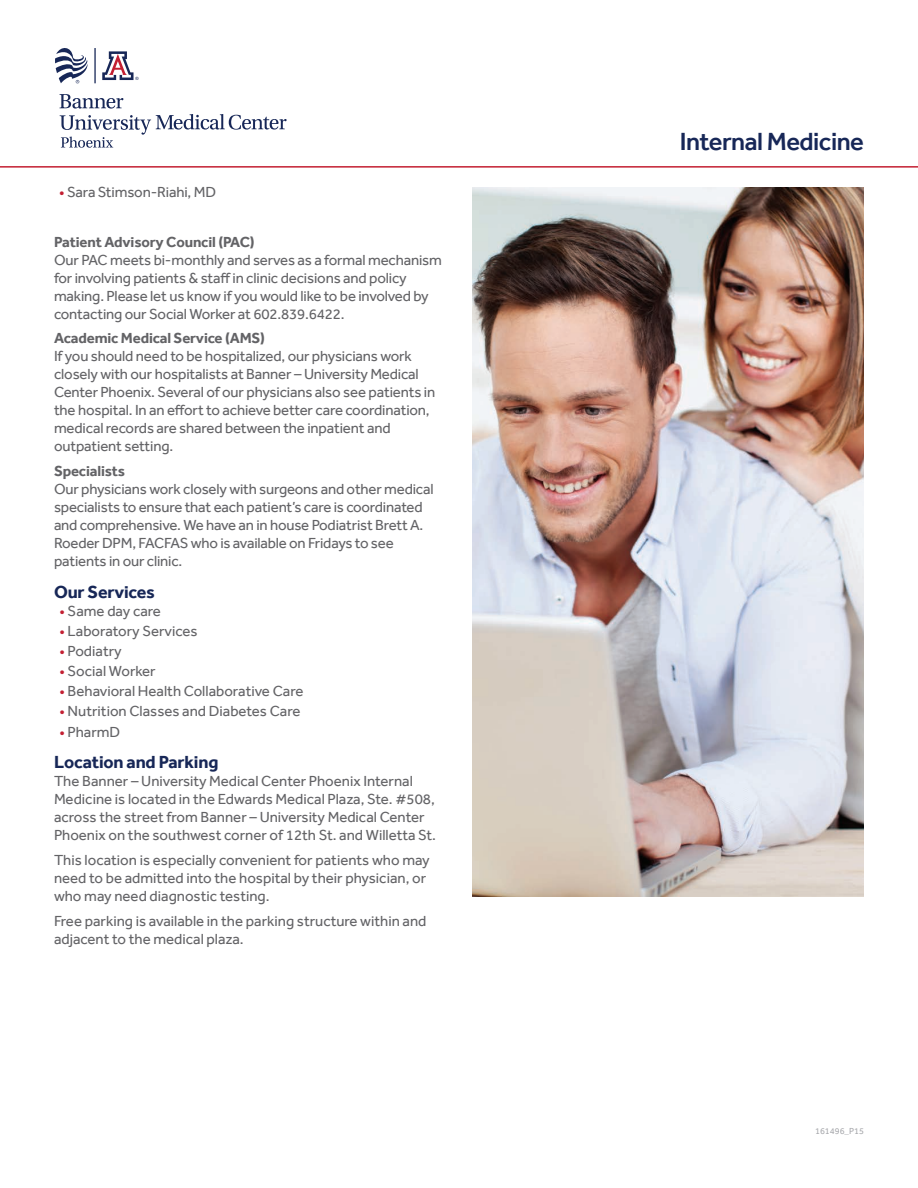
<style>
.page{position:relative;width:918px;height:1188px;background:#fff}
.page>*{position:absolute;margin:0;border:0;box-sizing:border-box;transform-origin:0 0}
.t1{font:500 25.5px "Effra";letter-spacing:-.02em;color:#172757}
.t2{font:700 18px "Effra";letter-spacing:-.01em;color:#172757}
.t3{font:15px/18px "Effra";letter-spacing:-.01em;color:#636366}
.t4{font:700 15px "Effra";letter-spacing:-.01em;color:#636366}
.t5{font:9px "Effra";color:#a8a9ad}
.s1{color:#c31f32}
</style>
<div class="page">
<hr style="left:0;top:166px;width:918px;height:2px;background:#c31f32">
<svg style="left:102px;top:51px;width:37px;height:30px"></svg>
<hr style="left:94px;top:48px;width:2px;height:35px;background:#172757">
<svg style="left:55px;top:48px;width:33px;height:35px"></svg>
<svg style="left:60px;top:94px;width:227px;height:54px"></svg>
<img style="left:472px;top:187px;width:392px;height:709px">
<p class="t3" style="left:59px;top:183px;width:158px"><span class="s1">•</span> Sara Stimson-Riahi, MD</p>
<p class="t4" style="left:54px;top:233px;width:202px">Patient Advisory Council (PAC)</p>
<p class="t3" style="left:54px;top:250px;width:390px">Our PAC meets bi-monthly and serves as a formal mechanism for involving patients &amp; staff in clinic decisions and policy making. Please let us know if you would like to be involved by contacting our Social Worker at 602.839.6422.</p>
<p class="t4" style="left:54px;top:329px;width:213px">Academic Medical Service (AMS)</p>
<p class="t3" style="left:54px;top:347px;width:383px">If you should need to be hospitalized, our physicians work closely with our hospitalists at Banner – University Medical Center Phoenix. Several of our physicians also see patients in the hospital. In an effort to achieve better care coordination, medical records are shared between the inpatient and outpatient setting.</p>
<p class="t4" style="left:54px;top:462px;width:73px">Specialists</p>
<p class="t3" style="left:54px;top:480px;width:381px">Our physicians work closely with surgeons and other medical specialists to ensure that each patient’s care is coordinated and comprehensive. We have an in house Podiatrist Brett A.<br>Roeder DPM, FACFAS who is available on Fridays to see patients in our clinic.</p>
<p class="t2" style="left:54px;top:581px;width:102px">Our Services</p>
<p class="t3" style="left:59px;top:601px;width:103px"><span class="s1">•</span> Same day care</p>
<p class="t3" style="left:59px;top:622px;width:140px"><span class="s1">•</span> Laboratory Services</p>
<p class="t3" style="left:59px;top:642px;width:64px"><span class="s1">•</span> Podiatry</p>
<p class="t3" style="left:59px;top:662px;width:98px"><span class="s1">•</span> Social Worker</p>
<p class="t3" style="left:59px;top:682px;width:246px"><span class="s1">•</span> Behavioral Health Collaborative Care</p>
<p class="t3" style="left:59px;top:702px;width:243px"><span class="s1">•</span> Nutrition Classes and Diabetes Care</p>
<p class="t3" style="left:59px;top:722px;width:62px"><span class="s1">•</span> PharmD</p>
<p class="t2" style="left:54px;top:751px;width:166px">Location and Parking</p>
<p class="t3" style="left:54px;top:772px;width:384px">The Banner – University Medical Center Phoenix Internal Medicine is located in the Edwards Medical Plaza, Ste. #508, across the street from Banner – University Medical Center Phoenix on the southwest corner of 12th St. and Willetta St.</p>
<p class="t3" style="left:54px;top:851px;width:377px">This location is especially convenient for patients who may need to be admitted into the hospital by their physician, or who may need diagnostic testing.</p>
<p class="t3" style="left:54px;top:911px;width:374px">Free parking is available in the parking structure within and adjacent to the medical plaza.</p>
<h1 class="t1" style="left:680px;top:126px;width:186px">Internal Medicine</h1>
<p class="t5" style="left:815px;top:1126px;width:50px">161496_P15</p>
</div>
